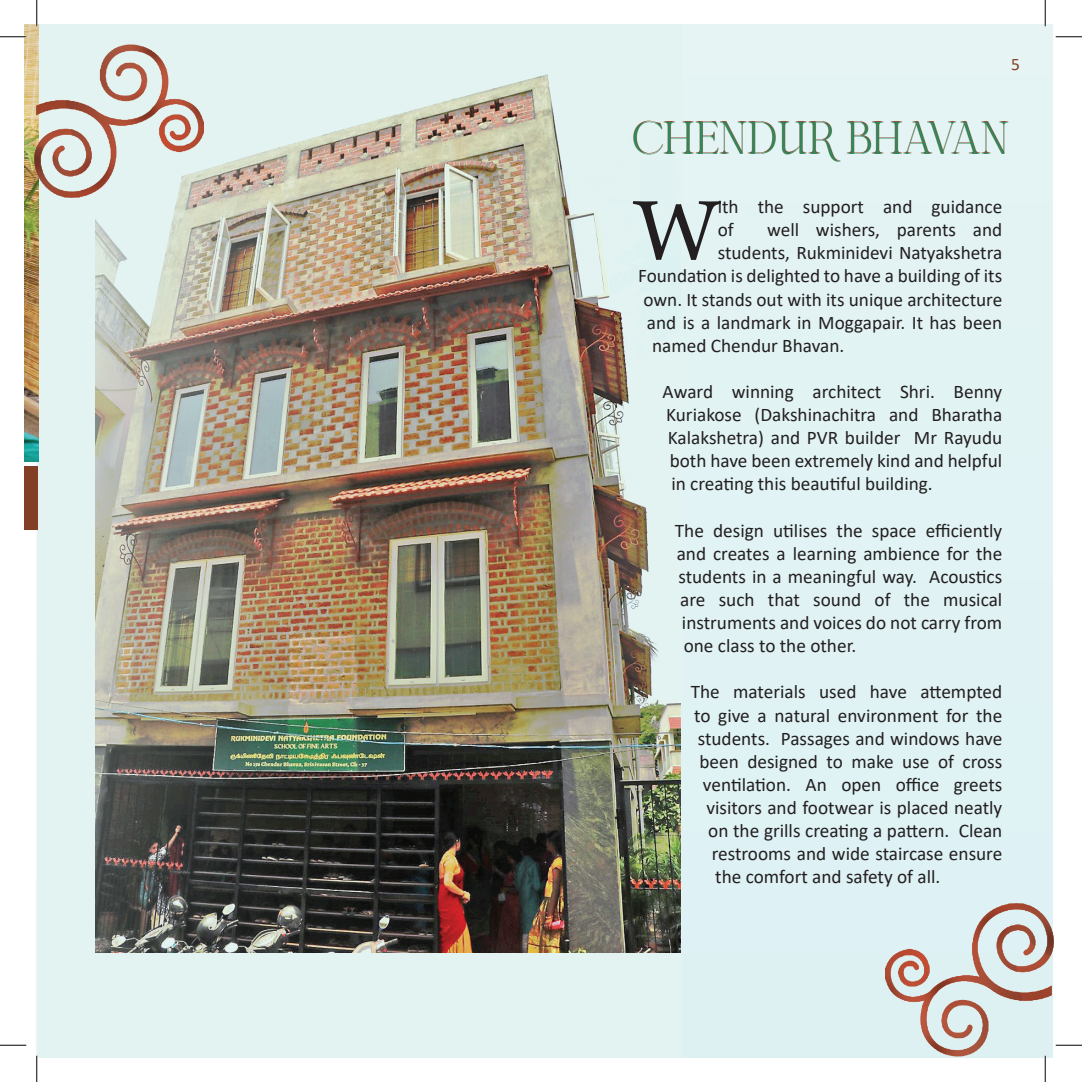
<style>
.page{position:relative;width:1082px;height:1082px;background:#fff}
.page>*{position:absolute;margin:0;border:0;box-sizing:border-box;transform-origin:0 0}
.t1{font:93.98px "Arno Pro";color:#231f20}
.t2{font:45.5px "Asking Ladies";color:#823f26}
.t3{font:19.25px/23.1px "Calibri";color:#231f20}
.t4{font:17.5px "Calibri";color:#823f26}
</style>
<div class="page">
<img style="left:24px;top:24px;width:12px;height:437px">
<img style="left:36px;top:24px;width:646px;height:1033px">
<div style="left:682px;top:24px;width:370px;height:1033px;background:#e1f3f4"></div>
<div style="left:24px;top:466px;width:14px;height:63px;background:#823f26"></div>
<img style="left:35px;top:44px;width:169px;height:153px">
<img style="left:885px;top:903px;width:168px;height:153px">
<hr style="left:0;top:36px;width:26px;height:2px;background:#fff">
<hr style="left:36px;top:0;width:2px;height:26px;background:#fff">
<hr style="left:36px;top:1055px;width:2px;height:27px;background:#fff">
<hr style="left:1044px;top:0;width:2px;height:26px;background:#fff">
<hr style="left:1044px;top:1055px;width:2px;height:27px;background:#fff">
<svg style="left:0;top:36px;width:26px;height:1px"></svg>
<svg style="left:1055px;top:36px;width:27px;height:1px"></svg>
<svg style="left:0;top:1044px;width:26px;height:1px"></svg>
<svg style="left:1055px;top:1044px;width:27px;height:1px"></svg>
<svg style="left:36px;top:0;width:1px;height:26px"></svg>
<svg style="left:36px;top:1055px;width:1px;height:27px"></svg>
<svg style="left:1044px;top:0;width:1px;height:26px"></svg>
<svg style="left:1044px;top:1055px;width:1px;height:27px"></svg>
<p class="t4" style="left:1011px;top:52px;width:10px">5</p>
<h2 class="t2" style="left:632px;top:111px;width:378px">CHENDUR BHAVAN</h2>
<p class="t3" style="left:717px;top:195px;width:286px">ith the support and guidance of</p>
<h1 class="t1" style="left:635px;top:177px;width:84px">W</h1>
<p class="t3" style="left:767px;top:218px;width:236px">well wishers, parents and</p>
<p class="t3" style="left:717px;top:241px;width:286px">students, Rukminidevi Natyakshetra</p>
<p class="t3" style="left:638px;top:264px;width:365px">Foundation is delighted to have a building of its</p>
<p class="t3" style="left:643px;top:287px;width:360px">own. It stands out with its unique architecture</p>
<p class="t3" style="left:647px;top:310px;width:357px">and is a landmark in Moggapair. It has been</p>
<p class="t3" style="left:652px;top:333px;width:194px">named Chendur Bhavan.</p>
<p class="t3" style="left:662px;top:379px;width:341px;text-align:justify">Award winning architect Shri. Benny Kuriakose (Dakshinachitra and Bharatha Kalakshetra) and PVR builder Mr Rayudu both have been extremely kind and helpful in creating this beautiful building.</p>
<p class="t3" style="left:675px;top:518px;width:329px">The design utilises the space efficiently</p>
<p class="t3" style="left:676px;top:541px;width:327px">and creates a learning ambience for the</p>
<p class="t3" style="left:678px;top:564px;width:325px">students in a meaningful way. Acoustics</p>
<p class="t3" style="left:680px;top:587px;width:323px">are such that sound of the musical</p>
<p class="t3" style="left:682px;top:610px;width:322px">instruments and voices do not carry from</p>
<p class="t3" style="left:683px;top:633px;width:174px">one class to the other.</p>
<p class="t3" style="left:690px;top:680px;width:313px">The materials used have attempted</p>
<p class="t3" style="left:694px;top:703px;width:310px">to give a natural environment for the</p>
<p class="t3" style="left:697px;top:726px;width:306px">students. Passages and windows have</p>
<p class="t3" style="left:699px;top:749px;width:304px">been designed to make use of cross</p>
<p class="t3" style="left:703px;top:772px;width:301px">ventilation. An open office greets</p>
<p class="t3" style="left:706px;top:795px;width:297px">visitors and footwear is placed neatly</p>
<p class="t3" style="left:708px;top:818px;width:295px">on the grills creating a pattern. Clean</p>
<p class="t3" style="left:711px;top:841px;width:292px">restrooms and wide staircase ensure</p>
<p class="t3" style="left:715px;top:864px;width:227px">the comfort and safety of all.</p>
</div>
